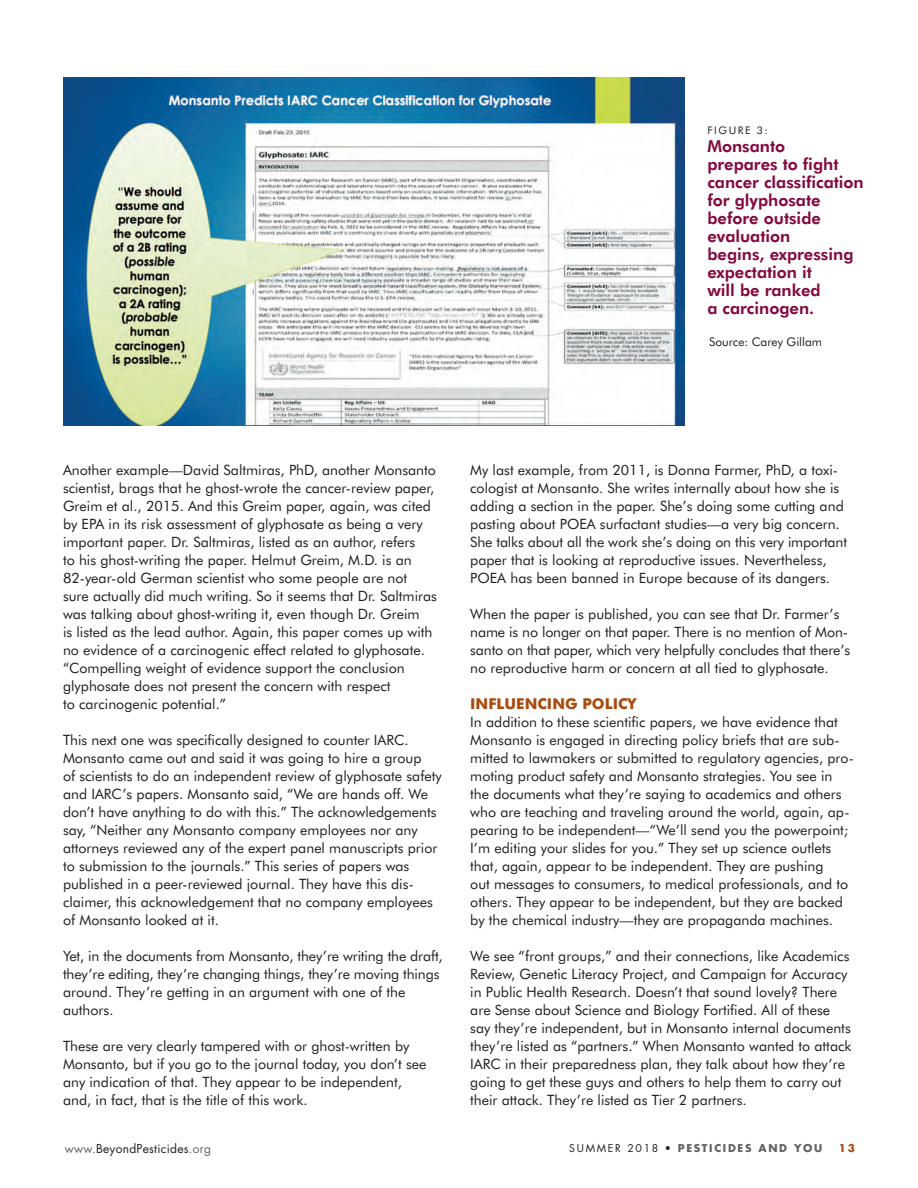
<style>
.page{position:relative;width:918px;height:1188px;background:#fff}
.page>*{position:absolute;margin:0;border:0;box-sizing:border-box;transform-origin:0 0}
.t1{font:800 16.5px/18px "Futura BT";color:#830b40}
.t2{font:700 15px "Futura BT";color:#a84b0d}
.t3{font:14.25px/18px "Futura BT";color:#231f20}
.t4{font:12px "Futura Std";color:#231f20}
.t5{font:12px "Futura BT";color:#231f20}
.t6{font:700 10.5px "Futura Std";letter-spacing:.16em;color:#636366}
.t7{font:10.5px "Futura BT";color:#231f20}
.t8{font:700 10.5px "Futura Std";color:#a84b0d}
.s1{color:#636366}
.s2{font-weight:400;color:#231f20}
</style>
<div class="page">
<img style="left:63px;top:77px;width:621px;height:349px">
<p class="t7" style="left:707px;top:124px;width:15px">Figure</p>
<p class="t7" style="left:757px;top:124px;width:13px">3:</p>
<p class="t1" style="left:707px;top:137px;width:158px">Monsanto<br>prepares to fight cancer classification for glyphosate before outside evaluation<br>begins, expressing expectation it<br>will be ranked<br>a carcinogen.</p>
<p class="t5" style="left:709px;top:334px;width:114px">Source: Carey Gillam</p>
<p class="t3" style="left:63px;top:461px;width:376px">Another example—David Saltmiras, PhD, another Monsanto scientist, brags that he ghost-wrote the cancer-review paper, Greim et al., 2015. And this Greim paper, again, was cited by EPA in its risk assessment of glyphosate as being a very important paper. Dr. Saltmiras, listed as an author, refers<br>to his ghost-writing the paper. Helmut Greim, M.D. is an 82-year-old German scientist who some people are not<br>sure actually did much writing. So it seems that Dr. Saltmiras was talking about ghost-writing it, even though Dr. Greim<br>is listed as the lead author. Again, this paper comes up with no evidence of a carcinogenic effect related to glyphosate. “Compelling weight of evidence support the conclusion glyphosate does not present the concern with respect<br>to carcinogenic potential.”</p>
<p class="t3" style="left:63px;top:731px;width:380px">This next one was specifically designed to counter IARC.<br>Monsanto came out and said it was going to hire a group<br>of scientists to do an independent review of glyphosate safety and IARC’s papers. Monsanto said, “We are hands off. We don’t have anything to do with this.” The acknowledgements say, “Neither any Monsanto company employees nor any attorneys reviewed any of the expert panel manuscripts prior to submission to the journals.” This series of papers was published in a peer-reviewed journal. They have this dis&shy;claimer, this acknowledgement that no company employees of Monsanto looked at it.</p>
<p class="t3" style="left:63px;top:947px;width:381px">Yet, in the documents from Monsanto, they’re writing the draft, they’re editing, they’re changing things, they’re moving things around. They’re getting in an argument with one of the authors.</p>
<p class="t3" style="left:63px;top:1037px;width:365px">These are very clearly tampered with or ghost-written by Monsanto, but if you go to the journal today, you don’t see any indication of that. They appear to be independent, and, in fact, that is the title of this work.</p>
<p class="t3" style="left:470px;top:461px;width:378px">My last example, from 2011, is Donna Farmer, PhD, a toxi&shy;cologist at Monsanto. She writes internally about how she is adding a section in the paper. She’s doing some cutting and pasting about POEA surfactant studies—a very big concern.<br>She talks about all the work she’s doing on this very important paper that is looking at reproductive issues. Nevertheless, POEA has been banned in Europe because of its dangers.</p>
<p class="t3" style="left:470px;top:605px;width:382px">When the paper is published, you can see that Dr. Farmer’s name is no longer on that paper. There is no mention of Mon&shy;santo on that paper, which very helpfully concludes that there’s no reproductive harm or concern at all tied to glyphosate.</p>
<p class="t2" style="left:470px;top:695px;width:17px">INFLUENCING</p>
<p class="t2" style="left:582px;top:695px;width:10px">POLICY</p>
<p class="t3" style="left:470px;top:713px;width:385px">In addition to these scientific papers, we have evidence that Monsanto is engaged in directing policy briefs that are sub&shy;mitted to lawmakers or submitted to regulatory agencies, pro&shy;moting product safety and Monsanto strategies. You see in the documents what they’re saying to academics and others who are teaching and traveling around the world, again, ap&shy;pearing to be independent—“We’ll send you the powerpoint; I’m editing your slides for you.” They set up science outlets that, again, appear to be independent. They are pushing<br>out messages to consumers, to medical professionals, and to others. They appear to be independent, but they are backed by the chemical industry—they are propaganda machines.</p>
<p class="t3" style="left:470px;top:947px;width:383px">We see “front groups,” and their connections, like Academics Review, Genetic Literacy Project, and Campaign for Accuracy in Public Health Research. Doesn’t that sound lovely? There are Sense about Science and Biology Fortified. All of these say they’re independent, but in Monsanto internal documents they’re listed as “partners.” When Monsanto wanted to attack IARC in their preparedness plan, they talk about how they’re going to get these guys and others to help them to carry out their attack. They’re listed as Tier 2 partners.</p>
<p class="t4" style="left:65px;top:1141px;width:148px"><span class="s1">www.</span>BeyondPesticides<span class="s1">.org</span></p>
<p class="t6" style="left:569px;top:1141px;width:255px"><span class="s2">summer 2018 •</span> PESTICIDES AND YOU</p>
<p class="t8" style="left:839px;top:1141px;width:18px">13</p>
</div>
